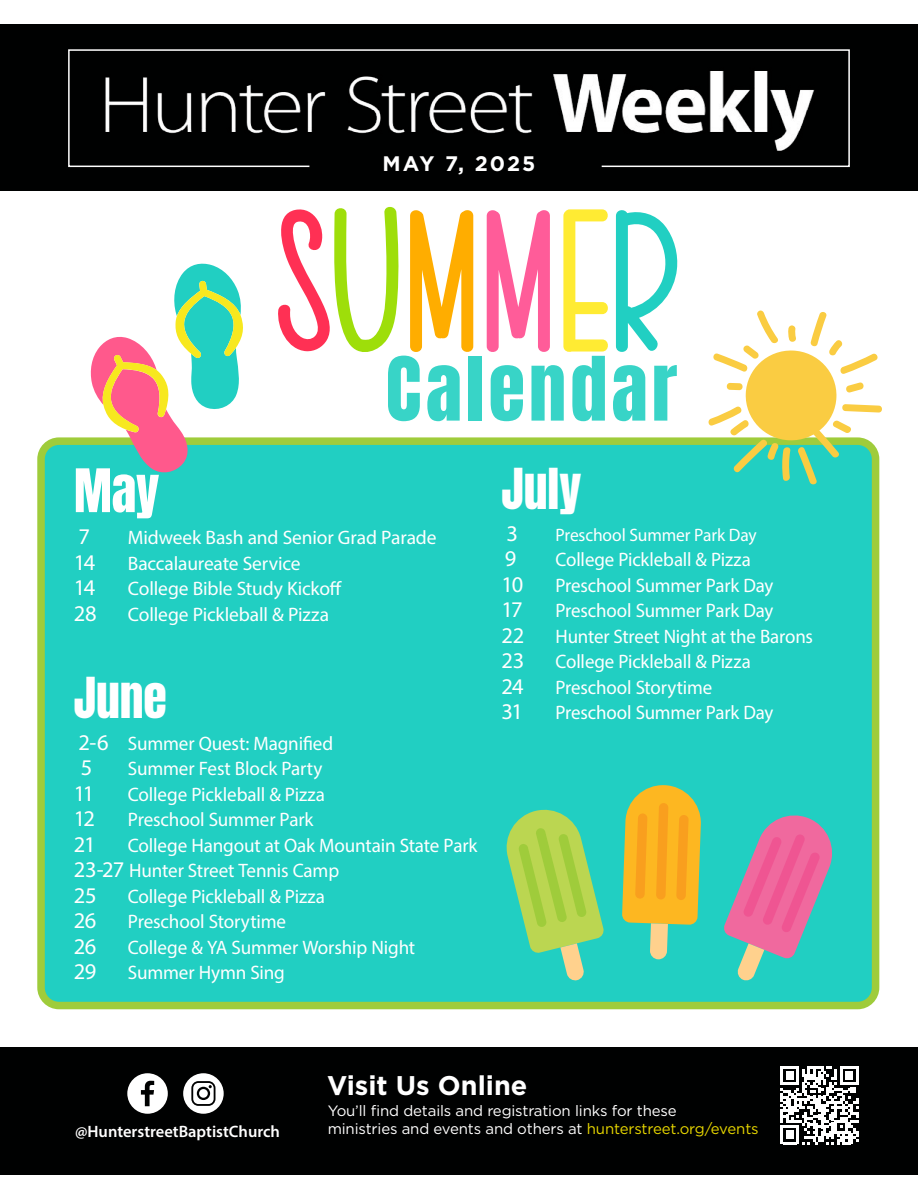
<style>
.page{position:relative;width:918px;height:1188px;background:#fff}
.page>*{position:absolute;margin:0;border:0;box-sizing:border-box;transform-origin:0 0}
.t1{font:75px "Anton";letter-spacing:.05em;color:#38d4c7}
.t2{font:51px "Anton";color:#fff}
.t3{font:48px "Anton";letter-spacing:-.005em;color:#fff}
.t4{font:700 27px "Gotham";color:#fff}
.t5{font:22.5px "Myriad Pro";letter-spacing:-.05em;color:#fff}
.t6{font:700 21px "Gotham";letter-spacing:.1em;color:#fff}
.t7{font:19.5px/25.5px "Myriad Pro";letter-spacing:-.01em;color:#fff}
.t8{font:18px "Myriad Pro";letter-spacing:-.01em;color:#fff}
.t9{font:600 16.5px "Myriad Pro";color:#fff}
.t10{font:15px/18px "Gotham";letter-spacing:-.01em;color:#fff}
.s1{font-size:22.5px}
.s2{color:#e7d600}
</style>
<div class="page">
<div style="left:41px;top:441px;width:835px;height:565px;background:#21cfc2;border-radius:18px"></div>
<div style="left:37px;top:437px;width:842px;height:572px;border:8px solid #9fcc3b;border-radius:18px"></div>
<div style="left:0;top:24px;width:918px;height:166px;background:#000101"></div>
<div style="left:0;top:1047px;width:918px;height:127px;background:#000101"></div>
<svg style="left:780px;top:1066px;width:79px;height:78px"></svg>
<svg style="left:127px;top:1073px;width:41px;height:41px"></svg>
<svg style="left:183px;top:1073px;width:41px;height:41px"></svg>
<svg style="left:68px;top:49px;width:782px;height:119px"></svg>
<svg style="left:278px;top:206px;width:121px;height:146px"></svg>
<svg style="left:410px;top:210px;width:63px;height:142px"></svg>
<svg style="left:487px;top:210px;width:63px;height:142px"></svg>
<svg style="left:563px;top:209px;width:45px;height:143px"></svg>
<svg style="left:616px;top:210px;width:62px;height:142px"></svg>
<svg style="left:89px;top:263px;width:156px;height:210px"></svg>
<svg style="left:506px;top:809px;width:98px;height:172px"></svg>
<svg style="left:622px;top:785px;width:79px;height:174px"></svg>
<svg style="left:724px;top:815px;width:108px;height:166px"></svg>
<svg style="left:707px;top:310px;width:175px;height:176px"></svg>
<p class="t6" style="left:382px;top:150px;width:155px">MAY 7, 2025</p>
<h1 class="t1" style="left:386px;top:351px;width:293px">Calendar</h1>
<h2 class="t2" style="left:74px;top:465px;width:87px">May</h2>
<p class="t5" style="left:79px;top:523px;width:13px">7</p>
<p class="t7" style="left:128px;top:525px;width:310px">Midweek Bash and Senior Grad Parade</p>
<p class="t5" style="left:74px;top:548px;width:23px">14</p>
<p class="t7" style="left:128px;top:550px;width:174px">Baccalaureate Service</p>
<p class="t5" style="left:74px;top:574px;width:23px">14</p>
<p class="t7" style="left:128px;top:576px;width:216px">College Bible Study Kickoff</p>
<p class="t5" style="left:74px;top:599px;width:24px">28</p>
<p class="t7" style="left:128px;top:601px;width:203px">College Pickleball &amp; Pizza</p>
<h3 class="t3" style="left:74px;top:673px;width:95px">June</h3>
<p class="t7" style="left:79px;top:730px;width:256px"><span class="s1">2-6</span> Summer Quest: Magnified</p>
<p class="t5" style="left:81px;top:754px;width:13px">5</p>
<p class="t7" style="left:128px;top:756px;width:196px">Summer Fest Block Party</p>
<p class="t5" style="left:74px;top:779px;width:22px">11</p>
<p class="t7" style="left:128px;top:781px;width:199px">College Pickleball &amp; Pizza</p>
<p class="t5" style="left:74px;top:805px;width:23px">12</p>
<p class="t7" style="left:128px;top:807px;width:187px">Preschool Summer Park</p>
<p class="t5" style="left:74px;top:830px;width:23px">21</p>
<p class="t7" style="left:74px;top:832px;width:405px;text-indent:54px">College Hangout at Oak Mountain State Park<br><span class="s1">23-27</span> Hunter Street Tennis Camp</p>
<p class="t5" style="left:74px;top:881px;width:24px">25</p>
<p class="t7" style="left:128px;top:883px;width:199px">College Pickleball &amp; Pizza</p>
<p class="t5" style="left:74px;top:907px;width:24px">26</p>
<p class="t7" style="left:128px;top:909px;width:160px">Preschool Storytime</p>
<p class="t5" style="left:74px;top:932px;width:24px">26</p>
<p class="t7" style="left:128px;top:934px;width:289px">College &amp; YA Summer Worship Night</p>
<p class="t5" style="left:74px;top:958px;width:24px">29</p>
<p class="t7" style="left:128px;top:960px;width:159px">Summer Hymn Sing</p>
<h3 class="t3" style="left:502px;top:464px;width:82px">July</h3>
<p class="t5" style="left:506px;top:520px;width:13px">3</p>
<p class="t8" style="left:556px;top:524px;width:203px">Preschool Summer Park Day</p>
<p class="t5" style="left:505px;top:545px;width:13px">9</p>
<p class="t7" style="left:556px;top:547px;width:197px">College Pickleball &amp; Pizza</p>
<p class="t5" style="left:502px;top:571px;width:23px">10</p>
<p class="t7" style="left:556px;top:572px;width:219px">Preschool Summer Park Day</p>
<p class="t5" style="left:502px;top:596px;width:23px">17</p>
<p class="t7" style="left:556px;top:598px;width:219px">Preschool Summer Park Day</p>
<p class="t5" style="left:502px;top:622px;width:24px">22</p>
<p class="t7" style="left:556px;top:623px;width:259px">Hunter Street Night at the Barons</p>
<p class="t5" style="left:502px;top:647px;width:24px">23</p>
<p class="t7" style="left:556px;top:649px;width:197px">College Pickleball &amp; Pizza</p>
<p class="t5" style="left:502px;top:673px;width:24px">24</p>
<p class="t7" style="left:556px;top:674px;width:158px">Preschool Storytime</p>
<p class="t5" style="left:502px;top:698px;width:23px">31</p>
<p class="t7" style="left:556px;top:700px;width:219px">Preschool Summer Park Day</p>
<p class="t9" style="left:75px;top:1121px;width:206px">@HunterstreetBaptistChurch</p>
<h3 class="t4" style="left:327px;top:1068px;width:202px">Visit Us Online</h3>
<p class="t10" style="left:328px;top:1101px;width:432px">You’ll find details and registration links for these<br>ministries and events and others at <span class="s2">hunterstreet.org/events</span></p>
</div>
